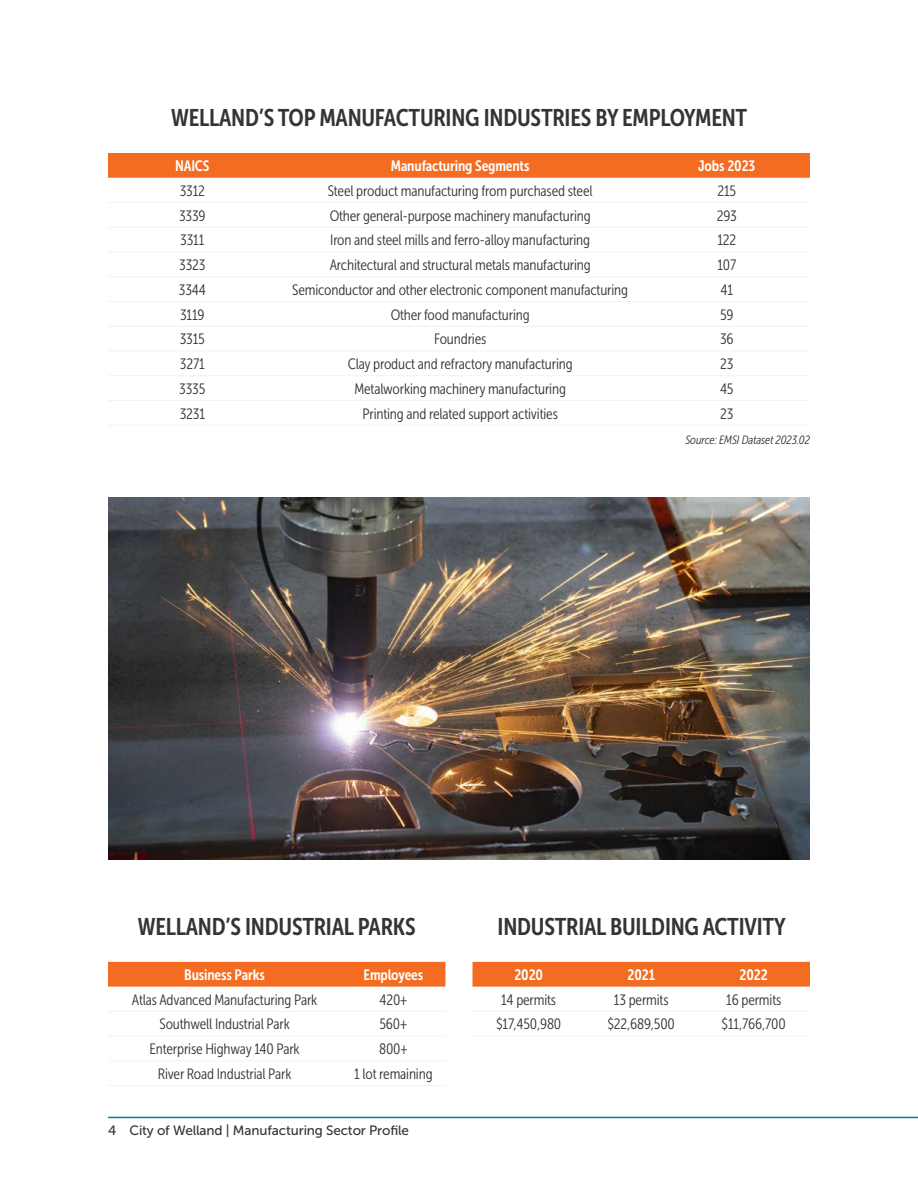
<style>
.page{position:relative;width:918px;height:1188px;background:#fff}
.page>*{position:absolute;margin:0;border:0;box-sizing:border-box;transform-origin:0 0}
.h3-subhead{font:24px "Museo Sans Cond 700";letter-spacing:-.01em;color:#343433}
.t1{font:15px "Museo Sans Cond 300";letter-spacing:-.01em;color:#343433}
.t2{font:15px "Museo Sans Cond 700";letter-spacing:-.01em;color:#fff}
.t3{font:13.5px "Museo Sans 500";letter-spacing:-.01em;color:#343433}
.sources{font:italic 12px "Museo Sans Cond 300";letter-spacing:-.01em;color:#343433}
</style>
<div class="page">
<hr style="left:108px;top:1117px;width:810px;height:1px;background:#077f9b">
<div style="left:472px;top:962px;width:338px;height:25px;background:#f36c21"></div>
<hr style="left:472px;top:1011px;width:113px;height:1px;background:#f1f3f4">
<hr style="left:585px;top:1011px;width:113px;height:1px;background:#f1f3f4">
<hr style="left:698px;top:1011px;width:112px;height:1px;background:#f1f3f4">
<hr style="left:472px;top:1036px;width:113px;height:1px;background:#f1f3f4">
<hr style="left:585px;top:1036px;width:113px;height:1px;background:#f1f3f4">
<hr style="left:698px;top:1036px;width:112px;height:1px;background:#f1f3f4">
<div style="left:108px;top:962px;width:338px;height:25px;background:#f36c21"></div>
<hr style="left:108px;top:1011px;width:233px;height:1px;background:#f1f3f4">
<hr style="left:341px;top:1011px;width:105px;height:1px;background:#f1f3f4">
<hr style="left:108px;top:1036px;width:233px;height:1px;background:#f1f3f4">
<hr style="left:341px;top:1036px;width:105px;height:1px;background:#f1f3f4">
<hr style="left:108px;top:1060px;width:233px;height:1px;background:#f1f3f4">
<hr style="left:341px;top:1060px;width:105px;height:1px;background:#f1f3f4">
<hr style="left:108px;top:1085px;width:233px;height:1px;background:#f1f3f4">
<hr style="left:341px;top:1085px;width:105px;height:1px;background:#f1f3f4">
<div style="left:108px;top:153px;width:702px;height:25px;background:#f36c21"></div>
<hr style="left:108px;top:202px;width:169px;height:1px;background:#f1f3f4">
<hr style="left:277px;top:202px;width:367px;height:1px;background:#f1f3f4">
<hr style="left:644px;top:202px;width:166px;height:1px;background:#f1f3f4">
<hr style="left:108px;top:227px;width:169px;height:1px;background:#f1f3f4">
<hr style="left:277px;top:227px;width:367px;height:1px;background:#f1f3f4">
<hr style="left:644px;top:227px;width:166px;height:1px;background:#f1f3f4">
<hr style="left:108px;top:252px;width:169px;height:1px;background:#f1f3f4">
<hr style="left:277px;top:252px;width:367px;height:1px;background:#f1f3f4">
<hr style="left:644px;top:252px;width:166px;height:1px;background:#f1f3f4">
<hr style="left:108px;top:276px;width:169px;height:1px;background:#f1f3f4">
<hr style="left:277px;top:276px;width:367px;height:1px;background:#f1f3f4">
<hr style="left:644px;top:276px;width:166px;height:1px;background:#f1f3f4">
<hr style="left:108px;top:301px;width:169px;height:1px;background:#f1f3f4">
<hr style="left:277px;top:301px;width:367px;height:1px;background:#f1f3f4">
<hr style="left:644px;top:301px;width:166px;height:1px;background:#f1f3f4">
<hr style="left:108px;top:326px;width:169px;height:1px;background:#f1f3f4">
<hr style="left:277px;top:326px;width:367px;height:1px;background:#f1f3f4">
<hr style="left:644px;top:326px;width:166px;height:1px;background:#f1f3f4">
<hr style="left:108px;top:351px;width:169px;height:1px;background:#f1f3f4">
<hr style="left:277px;top:351px;width:367px;height:1px;background:#f1f3f4">
<hr style="left:644px;top:351px;width:166px;height:1px;background:#f1f3f4">
<hr style="left:108px;top:375px;width:169px;height:1px;background:#f1f3f4">
<hr style="left:277px;top:375px;width:367px;height:1px;background:#f1f3f4">
<hr style="left:644px;top:375px;width:166px;height:1px;background:#f1f3f4">
<hr style="left:108px;top:400px;width:169px;height:1px;background:#f1f3f4">
<hr style="left:277px;top:400px;width:367px;height:1px;background:#f1f3f4">
<hr style="left:644px;top:400px;width:166px;height:1px;background:#f1f3f4">
<hr style="left:108px;top:425px;width:169px;height:1px;background:#f1f3f4">
<hr style="left:277px;top:425px;width:367px;height:1px;background:#f1f3f4">
<hr style="left:644px;top:425px;width:166px;height:1px;background:#f1f3f4">
<img style="left:109px;top:498px;width:700px;height:362px">
<h3 class="h3-subhead" style="left:171px;top:104px;width:578px">WELLAND’S TOP MANUFACTURING INDUSTRIES BY EMPLOYMENT</h3>
<p class="t2" style="left:175px;top:157px;width:36px">NAICS</p>
<p class="t2" style="left:391px;top:157px;width:140px">Manufacturing Segments</p>
<p class="t2" style="left:698px;top:157px;width:59px">Jobs 2023</p>
<p class="t1" style="left:180px;top:183px;width:27px">3312</p>
<p class="t1" style="left:328px;top:183px;width:266px">Steel product manufacturing from purchased steel</p>
<p class="t1" style="left:717px;top:183px;width:20px">215</p>
<p class="t1" style="left:179px;top:207px;width:28px">3339</p>
<p class="t1" style="left:330px;top:207px;width:263px">Other general-purpose machinery manufacturing</p>
<p class="t1" style="left:717px;top:207px;width:22px">293</p>
<p class="t1" style="left:180px;top:232px;width:26px">3311</p>
<p class="t1" style="left:330px;top:232px;width:261px">Iron and steel mills and ferro-alloy manufacturing</p>
<p class="t1" style="left:717px;top:232px;width:20px">122</p>
<p class="t1" style="left:179px;top:257px;width:28px">3323</p>
<p class="t1" style="left:330px;top:257px;width:263px">Architectural and structural metals manufacturing</p>
<p class="t1" style="left:717px;top:257px;width:20px">107</p>
<p class="t1" style="left:179px;top:282px;width:29px">3344</p>
<p class="t1" style="left:292px;top:282px;width:337px">Semiconductor and other electronic component manufacturing</p>
<p class="t1" style="left:721px;top:282px;width:14px">41</p>
<p class="t1" style="left:180px;top:306px;width:26px">3119</p>
<p class="t1" style="left:391px;top:306px;width:141px">Other food manufacturing</p>
<p class="t1" style="left:720px;top:306px;width:15px">59</p>
<p class="t1" style="left:180px;top:331px;width:27px">3315</p>
<p class="t1" style="left:434px;top:331px;width:54px">Foundries</p>
<p class="t1" style="left:720px;top:331px;width:15px">36</p>
<p class="t1" style="left:180px;top:356px;width:26px">3271</p>
<p class="t1" style="left:348px;top:356px;width:227px">Clay product and refractory manufacturing</p>
<p class="t1" style="left:720px;top:356px;width:15px">23</p>
<p class="t1" style="left:179px;top:381px;width:28px">3335</p>
<p class="t1" style="left:354px;top:381px;width:213px">Metalworking machinery manufacturing</p>
<p class="t1" style="left:720px;top:381px;width:15px">45</p>
<p class="t1" style="left:180px;top:405px;width:27px">3231</p>
<p class="t1" style="left:363px;top:405px;width:197px">Printing and related support activities</p>
<p class="t1" style="left:720px;top:405px;width:15px">23</p>
<p class="sources" style="left:685px;top:433px;width:126px">Source: EMSI Dataset 2023.02</p>
<h3 class="h3-subhead" style="left:138px;top:913px;width:279px">WELLAND’S INDUSTRIAL PARKS</h3>
<h3 class="h3-subhead" style="left:498px;top:913px;width:290px">INDUSTRIAL BUILDING ACTIVITY</h3>
<p class="t2" style="left:184px;top:966px;width:82px">Business Parks</p>
<p class="t2" style="left:364px;top:966px;width:61px">Employees</p>
<p class="t1" style="left:132px;top:991px;width:187px">Atlas Advanced Manufacturing Park</p>
<p class="t1" style="left:379px;top:991px;width:29px">420+</p>
<p class="t1" style="left:160px;top:1016px;width:132px">Southwell Industrial Park</p>
<p class="t1" style="left:380px;top:1016px;width:29px">560+</p>
<p class="t1" style="left:150px;top:1041px;width:152px">Enterprise Highway 140 Park</p>
<p class="t1" style="left:379px;top:1041px;width:30px">800+</p>
<p class="t1" style="left:158px;top:1066px;width:135px">River Road Industrial Park</p>
<p class="t1" style="left:354px;top:1066px;width:80px">1 lot remaining</p>
<p class="t3" style="left:108px;top:1123px;width:303px">4 City of Welland | Manufacturing Sector Profile</p>
<p class="t2" style="left:514px;top:966px;width:30px">2020</p>
<p class="t2" style="left:627px;top:966px;width:29px">2021</p>
<p class="t2" style="left:740px;top:966px;width:30px">2022</p>
<p class="t1" style="left:501px;top:991px;width:56px">14 permits</p>
<p class="t1" style="left:614px;top:991px;width:56px">13 permits</p>
<p class="t1" style="left:726px;top:991px;width:57px">16 permits</p>
<p class="t1" style="left:496px;top:1016px;width:67px">$17,450,980</p>
<p class="t1" style="left:608px;top:1016px;width:69px">$22,689,500</p>
<p class="t1" style="left:722px;top:1016px;width:66px">$11,766,700</p>
</div>
